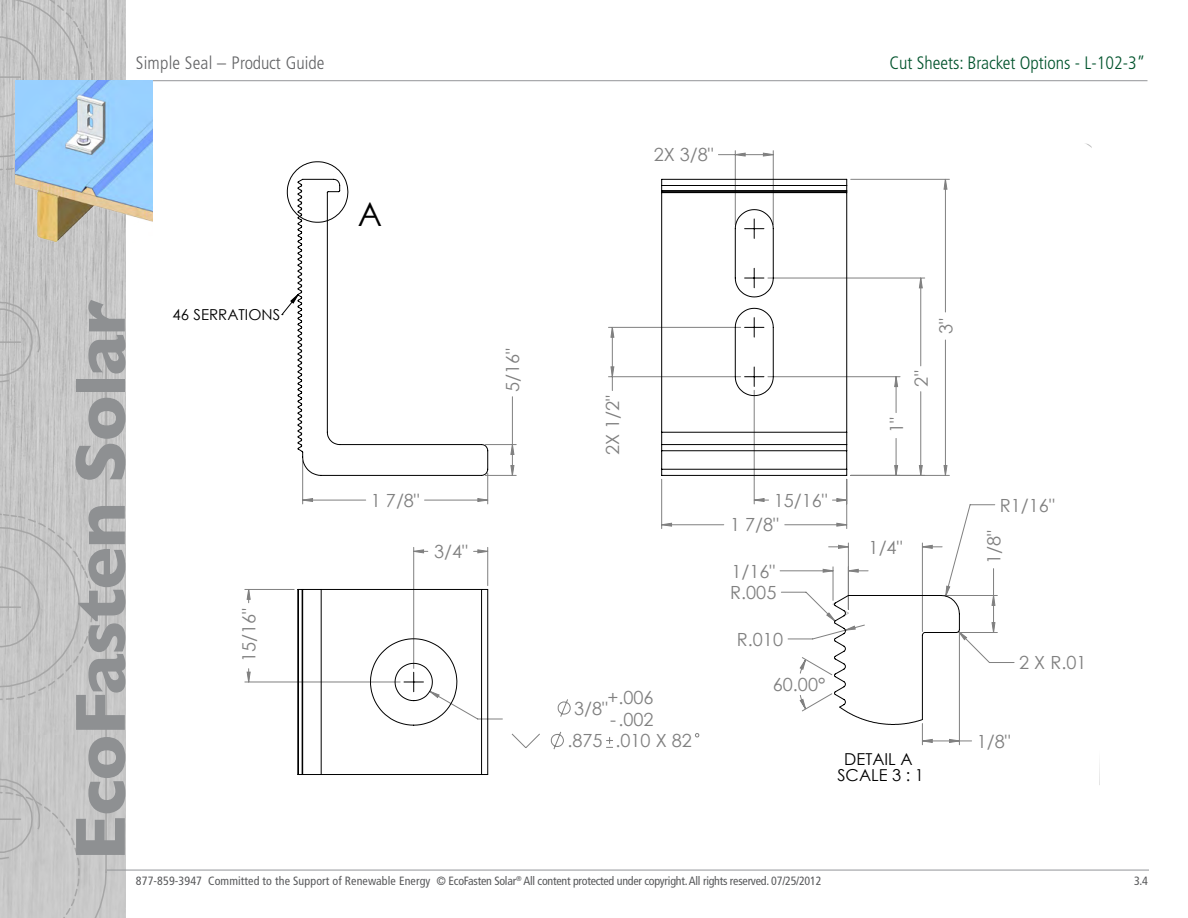
<style>
.page{position:relative;width:1188px;height:918px;background:#fff}
.page>*{position:absolute;margin:0;border:0;box-sizing:border-box;transform-origin:0 0}
.t1{font:700 72px "Gill Sans";letter-spacing:-.02em;color:#8e9092}
.t2{font:32.85px "Century Gothic";color:#000}
.t3{font:18.15px "Century Gothic";color:#808080}
.t4{font:300 condensed 18px "Frutiger";color:#00532c}
.t5{font:300 condensed 18px "Frutiger";letter-spacing:.01em;color:#636466}
.t6{font:16.5px/16.5px "Century Gothic";color:#000;text-align:center}
.t7{font:15.15px "Century Gothic";color:#000}
.t8{font:13.65px "Arial";color:#000}
.t9{font:13.2px "Century Gothic";color:#000;scale:.96 1}
.t10{font:condensed 12px "Frutiger";letter-spacing:-.02em;color:#58595b}
</style>
<div class="page">
<img style="left:108px;top:0;width:18px;height:918px">
<hr style="left:105px;top:870px;width:1044px;height:1px;background:#939598">
<svg style="left:94px;top:0;width:14px;height:918px"></svg>
<svg style="left:0;top:0;width:94px;height:918px"></svg>
<hr style="left:107px;top:80px;width:1041px;height:1px;background:#939598">
<img style="left:15px;top:80px;width:138px;height:163px">
<hr style="left:773px;top:151px;width:1px;height:74px;background:#808080">
<hr style="left:735px;top:151px;width:1px;height:74px;background:#808080">
<hr style="left:960px;top:632px;width:37px;height:1px;background:#808080">
<hr style="left:945px;top:595px;width:52px;height:1px;background:#808080">
<hr style="left:851px;top:179px;width:98px;height:1px;background:#808080">
<hr style="left:245px;top:589px;width:49px;height:1px;background:#808080">
<hr style="left:245px;top:682px;width:155px;height:1px;background:#808080">
<svg style="left:247px;top:179px;width:700px;height:503px"></svg>
<svg style="left:297px;top:178px;width:192px;height:298px"></svg>
<svg style="left:661px;top:178px;width:187px;height:298px"></svg>
<svg style="left:297px;top:588px;width:192px;height:187px"></svg>
<svg style="left:832px;top:594px;width:140px;height:151px"></svg>
<h3 class="t5" style="left:136px;top:52px;width:190px">Simple Seal – Product Guide</h3>
<h3 class="t4" style="left:890px;top:52px;width:257px">Cut Sheets: Bracket Options - L-102-3”</h3>
<h2 class="t2" style="left:358px;top:192px;width:26px">A</h2>
<h3 class="t3" style="left:654px;top:142px;width:61px">2X 3/8"</h3>
<h1 class="t1" style="left:58px;top:861px;width:563px;rotate:-90deg">EcoFasten Solar</h1>
<p class="t7" style="left:173px;top:304px;width:109px">46 SERRATIONS</p>
<h3 class="t3" style="left:236px;top:662px;width:55px;rotate:-90deg">15/16"</h3>
<h3 class="t3" style="left:500px;top:392px;width:45px;rotate:-90deg">5/16"</h3>
<h3 class="t3" style="left:371px;top:488px;width:50px">1 7/8"</h3>
<h3 class="t3" style="left:434px;top:539px;width:35px">3/4"</h3>
<h3 class="t3" style="left:600px;top:455px;width:61px;rotate:-90deg">2X 1/2"</h3>
<h3 class="t3" style="left:608px;top:685px;width:48px">+.006</h3>
<h3 class="t3" style="left:567px;top:728px;width:126px">.875 .010 X 82</h3>
<h3 class="t3" style="left:574px;top:696px;width:35px">3/8"</h3>
<h3 class="t3" style="left:610px;top:706px;width:45px">-.002</h3>
<h3 class="t3" style="left:933px;top:334px;width:17px;rotate:-90deg">3"</h3>
<h3 class="t3" style="left:909px;top:387px;width:17px;rotate:-90deg">2"</h3>
<h3 class="t3" style="left:884px;top:433px;width:17px;rotate:-90deg">1"</h3>
<h3 class="t3" style="left:774px;top:488px;width:55px">15/16"</h3>
<h3 class="t3" style="left:730px;top:512px;width:50px">1 7/8"</h3>
<h3 class="t3" style="left:731px;top:558px;width:45px">1/16"</h3>
<h3 class="t3" style="left:730px;top:580px;width:48px">R.005</h3>
<h3 class="t3" style="left:737px;top:626px;width:48px">R.010</h3>
<h3 class="t3" style="left:773px;top:672px;width:54px">60.00°</h3>
<h3 class="t3" style="left:869px;top:534px;width:35px">1/4"</h3>
<h3 class="t6" style="left:837px;top:750px;width:88px">DETAIL A<br>SCALE 3 : 1</h3>
<h3 class="t3" style="left:1000px;top:492px;width:56px">R1/16"</h3>
<h3 class="t3" style="left:981px;top:564px;width:35px;rotate:-90deg">1/8"</h3>
<h3 class="t3" style="left:1019px;top:650px;width:69px">2 X R.01</h3>
<h3 class="t3" style="left:977px;top:728px;width:35px">1/8"</h3>
<p class="t10" style="left:136px;top:874px;width:687px">877-859-3947 Committed to the Support of Renewable Energy © EcoFasten Solar<sup>®</sup> All content protected under copyright. All rights reserved. 07/25/2012</p>
<p class="t10" style="left:1134px;top:873px;width:15px">3.4</p>
<p class="t8" style="left:551px;top:873px;width:197px">e-mail info@ecofastensolar.com</p>
<p class="t9" style="left:763px;top:876px;width:67px">SCALE: 1:1</p>
</div>
